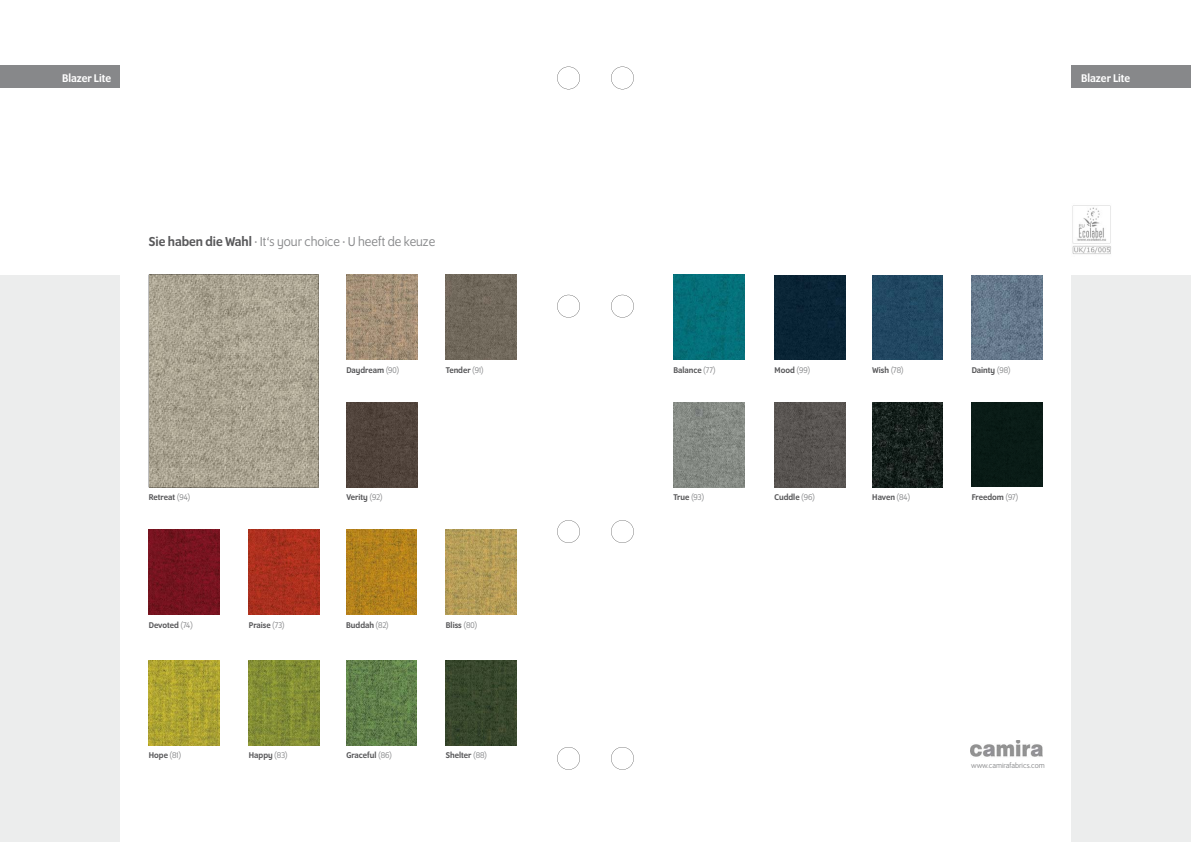
<style>
.page{position:relative;width:1191px;height:842px;background:#fff}
.page>*{position:absolute;margin:0;border:0;box-sizing:border-box;transform-origin:0 0}
.t1{font:14px "Program OT";color:#87888a}
.t2{font:500 12px "Program OT";color:#fff}
.t3{font:500 9px "Program OT";color:#58585a}
.t4{font:8px "Program OT";color:#87888a}
.s1{font-weight:500;color:#58585a}
.s2{font-weight:400;color:#87888a}
</style>
<div class="page">
<div style="left:1071px;top:275px;width:120px;height:567px;background:#eceded"></div>
<div style="left:0;top:275px;width:119px;height:567px;background:#eceded"></div>
<img style="left:1072px;top:205px;width:39px;height:49px">
<div style="left:1071px;top:65px;width:120px;height:23px;background:#87888a"></div>
<div style="left:0;top:65px;width:119px;height:23px;background:#87888a"></div>
<img style="left:970px;top:740px;width:72px;height:17px">
<img style="left:872px;top:403px;width:71px;height:84px">
<div style="left:972px;top:402px;width:70px;height:85px;background:#091b16"></div>
<img style="left:872px;top:275px;width:71px;height:85px">
<img style="left:775px;top:403px;width:70px;height:84px">
<div style="left:774px;top:275px;width:71px;height:85px;background:#0a2536"></div>
<img style="left:673px;top:275px;width:71px;height:85px">
<img style="left:673px;top:403px;width:71px;height:84px">
<img style="left:346px;top:530px;width:71px;height:84px">
<img style="left:249px;top:660px;width:70px;height:85px">
<img style="left:249px;top:530px;width:71px;height:84px">
<img style="left:346px;top:660px;width:71px;height:85px">
<img style="left:346px;top:275px;width:71px;height:85px">
<img style="left:346px;top:403px;width:71px;height:84px">
<img style="left:149px;top:530px;width:71px;height:84px">
<img style="left:446px;top:660px;width:70px;height:85px">
<img style="left:446px;top:275px;width:71px;height:85px">
<img style="left:446px;top:530px;width:70px;height:84px">
<img style="left:149px;top:660px;width:70px;height:85px">
<img style="left:972px;top:275px;width:70px;height:85px">
<svg style="left:149px;top:275px;width:170px;height:212px;background:#aaa391"></svg>
<svg style="left:557px;top:67px;width:23px;height:22px"></svg>
<svg style="left:557px;top:295px;width:23px;height:22px"></svg>
<svg style="left:557px;top:520px;width:23px;height:23px"></svg>
<svg style="left:557px;top:747px;width:23px;height:23px"></svg>
<svg style="left:611px;top:67px;width:23px;height:22px"></svg>
<svg style="left:611px;top:295px;width:23px;height:22px"></svg>
<svg style="left:611px;top:520px;width:23px;height:23px"></svg>
<svg style="left:611px;top:747px;width:23px;height:23px"></svg>
<h2 class="t2" style="left:62px;top:73px;width:51px">Blazer Lite</h2>
<h2 class="t2" style="left:1081px;top:73px;width:51px">Blazer Lite</h2>
<h1 class="t1" style="left:149px;top:236px;width:288px"><span class="s1">Sie haben die Wahl</span> · It‘s your choice · U heeft de keuze</h1>
<p class="t3" style="left:346px;top:367px;width:55px">Daydream <span class="s2">(90)</span></p>
<p class="t3" style="left:446px;top:367px;width:39px">Tender <span class="s2">(91)</span></p>
<p class="t3" style="left:673px;top:367px;width:44px">Balance <span class="s2">(77)</span></p>
<p class="t3" style="left:774px;top:367px;width:37px">Mood <span class="s2">(99)</span></p>
<p class="t3" style="left:872px;top:367px;width:33px">Wish <span class="s2">(78)</span></p>
<p class="t3" style="left:971px;top:366px;width:41px">Dainty <span class="s2">(98)</span></p>
<p class="t3" style="left:149px;top:494px;width:43px">Retreat <span class="s2">(94)</span></p>
<p class="t3" style="left:673px;top:494px;width:32px">True <span class="s2">(93)</span></p>
<p class="t3" style="left:972px;top:494px;width:48px">Freedom <span class="s2">(97)</span></p>
<p class="t3" style="left:346px;top:494px;width:38px">Verity <span class="s2">(92)</span></p>
<p class="t3" style="left:774px;top:494px;width:42px">Cuddle <span class="s2">(96)</span></p>
<p class="t3" style="left:872px;top:494px;width:40px">Haven <span class="s2">(84)</span></p>
<p class="t3" style="left:149px;top:621px;width:46px">Devoted <span class="s2">(74)</span></p>
<p class="t3" style="left:149px;top:752px;width:34px">Hope <span class="s2">(81)</span></p>
<p class="t3" style="left:249px;top:621px;width:37px">Praise <span class="s2">(73)</span></p>
<p class="t3" style="left:249px;top:752px;width:40px">Happy <span class="s2">(83)</span></p>
<p class="t3" style="left:346px;top:621px;width:44px">Buddah <span class="s2">(82)</span></p>
<p class="t3" style="left:346px;top:752px;width:47px">Graceful <span class="s2">(86)</span></p>
<p class="t3" style="left:446px;top:621px;width:33px">Bliss <span class="s2">(80)</span></p>
<p class="t3" style="left:446px;top:752px;width:43px">Shelter <span class="s2">(88)</span></p>
<p class="t4" style="left:971px;top:762px;width:75px">www.camirafabrics.com</p>
</div>
